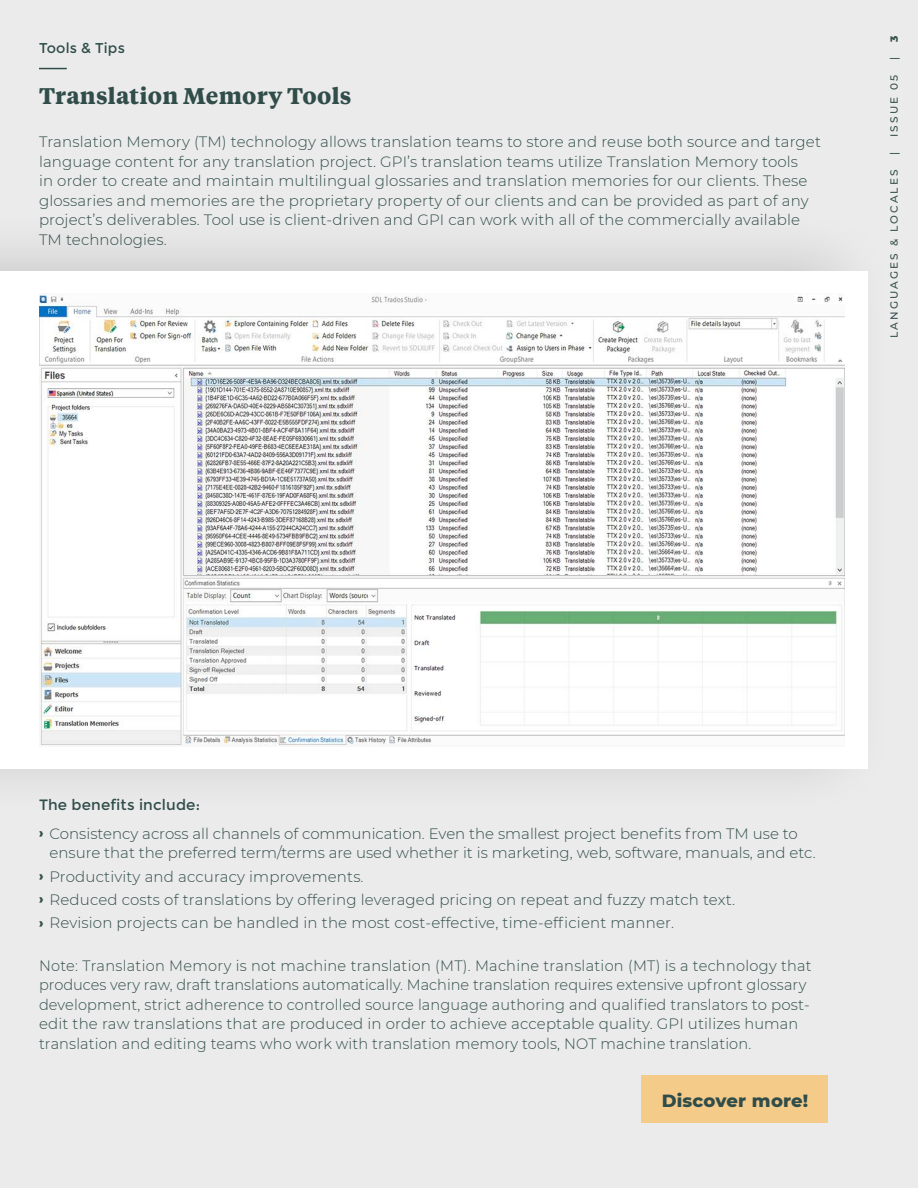
<style>
.page{position:relative;width:918px;height:1188px;background:#fff}
.page>*{position:absolute;margin:0;border:0;box-sizing:border-box;transform-origin:0 0}
.Intro{font:700 22.5px "Tiempos Text";letter-spacing:.01em;color:#304d4a}
.Intro-2{font:800 18px "Montserrat";letter-spacing:.01em;color:#304d4a}
.Body{font:300 15px/19.5px "Montserrat";letter-spacing:.01em;color:#304d4a}
.Body-2{font:15px "Montserrat";letter-spacing:.01em;color:#304d4a}
.List{font:14.25px "Montserrat";letter-spacing:.01em;color:#304d4a}
.t1{font:500 10.5px "Montserrat";letter-spacing:.2em;color:#354f4c}
.t2{font:800 10.5px "Montserrat";color:#354f4c}
.s1{font-family:"Aktiv Grotesk";font-weight:800;font-size:12px}
</style>
<div class="page">
<div style="left:868px;top:0;width:50px;height:1188px;background:#ebebeb"></div>
<div style="left:0;top:0;width:873px;height:1188px;background:#ebebeb"></div>
<svg style="left:39px;top:68px;width:28px;height:1px"></svg>
<div style="left:0;top:206px;width:896px;height:613px;background:#000;opacity:.15"></div>
<div style="left:0;top:271px;width:868px;height:498px;background:#fff"></div>
<img style="left:39px;top:294px;width:805px;height:453px">
<div style="left:642px;top:1076px;width:186px;height:47px;background:#f5cb8a"></div>
<p class="List" style="left:39px;top:40px;width:87px">Tools &amp; Tips</p>
<p class="Intro" style="left:39px;top:80px;width:314px">Translation Memory Tools</p>
<p class="Body" style="left:39px;top:132px;width:784px">Translation Memory (TM) technology allows translation teams to store and reuse both source and target language content for any translation project. GPI’s translation teams utilize Translation Memory tools<br>in order to create and maintain multilingual glossaries and translation memories for our clients. These glossaries and memories are the proprietary property of our clients and can be provided as part of any project’s deliverables. Tool use is client-driven and GPI can work with all of the commercially available TM technologies.</p>
<p class="t2" style="left:886px;top:42px;width:8px;rotate:-90deg">3</p>
<p class="t1" style="left:887px;top:60px;width:5px;rotate:-90deg">|</p>
<p class="t1" style="left:887px;top:137px;width:64px;rotate:-90deg">ISSUE 05</p>
<p class="t1" style="left:887px;top:155px;width:5px;rotate:-90deg">|</p>
<p class="t1" style="left:887px;top:338px;width:170px;rotate:-90deg">LANGUAGES &amp; LOCALES</p>
<p class="Body-2" style="left:39px;top:796px;width:163px">The benefits include:</p>
<p class="Body" style="left:50px;top:823px;width:768px;text-indent:-10px"><span class="s1">›</span> Consistency across all channels of communication. Even the smallest project benefits from TM use to ensure that the preferred term/terms are used whether it is marketing, web, software, manuals, and etc.</p>
<p class="Body" style="left:39px;top:866px;width:326px"><span class="s1">›</span> Productivity and accuracy improvements.</p>
<p class="Body" style="left:39px;top:889px;width:698px"><span class="s1">›</span> Reduced costs of translations by offering leveraged pricing on repeat and fuzzy match text.</p>
<p class="Body" style="left:39px;top:912px;width:637px"><span class="s1">›</span> Revision projects can be handled in the most cost-effective, time-efficient manner.</p>
<p class="Body" style="left:39px;top:955px;width:774px">Note: Translation Memory is not machine translation (MT). Machine translation (MT) is a technology that produces very raw, draft translations automatically. Machine translation requires extensive upfront glossary development, strict adherence to controlled source language authoring and qualified translators to post&shy;edit the raw translations that are produced in order to achieve acceptable quality. GPI utilizes human translation and editing teams who work with translation memory tools, NOT machine translation.</p>
<p class="Intro-2" style="left:662px;top:1087px;width:148px">Discover more!</p>
</div>
